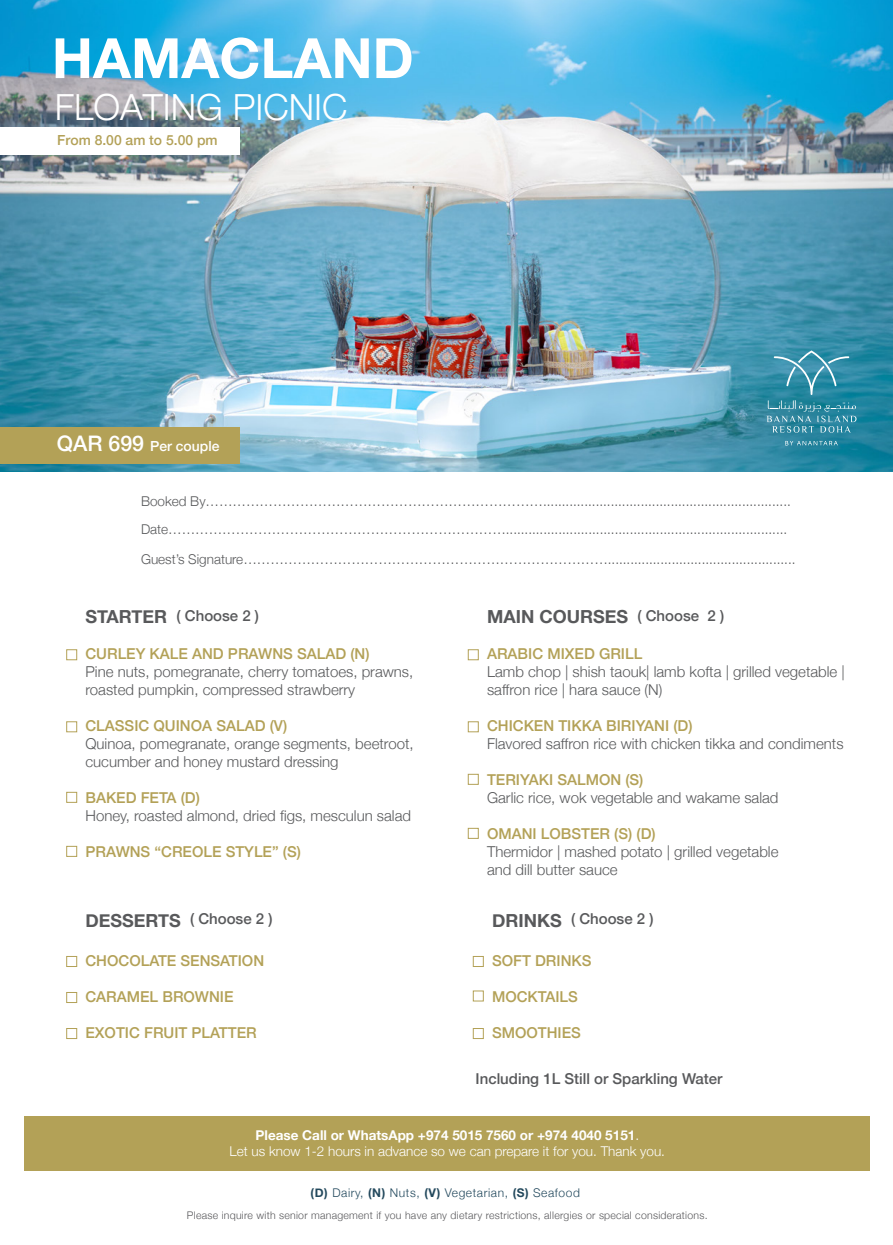
<style>
.page{position:relative;width:893px;height:1245px;background:#fff}
.page>*{position:absolute;margin:0;border:0;box-sizing:border-box;transform-origin:0 0}
.t1{font:700 55.5px "Helvetica Neue";color:#fff}
.t2{font:300 36px "Helvetica Neue";color:#fff}
.t3{font:700 18px "Helvetica Neue";color:#58595b}
.t4{font:300 15px/18px "Helvetica Neue";color:#58595b}
.t5{font:500 15px "Helvetica Neue";color:#b3a157}
.t6{font:500 15px "Helvetica Neue";color:#58595b}
.t7{font:500 13.95px "Helvetica Neue";color:#b3a157}
.t8{font:500 13.95px "Helvetica Neue";color:#fff}
.t9{font:300 13.5px/28px "Helvetica Neue";color:#58595b}
.t10{font:300 13.5px/16.2px "Helvetica Neue";color:#fff;text-align:center}
.t11{font:300 12px "Helvetica Neue";letter-spacing:.05em;color:#23495d}
.t12{font:300 10.5px "Helvetica Neue";letter-spacing:.025em;color:#59595c}
.s1{font-size:21.45px}
.s2{font-weight:700}
</style>
<div class="page">
<div style="left:67px;top:649px;width:10px;height:11px;border:1px solid #b3a157"></div>
<div style="left:67px;top:721px;width:10px;height:11px;border:1px solid #b3a157"></div>
<div style="left:67px;top:792px;width:10px;height:10px;border:1px solid #b3a157"></div>
<div style="left:67px;top:846px;width:10px;height:10px;border:1px solid #b3a157"></div>
<img style="left:0;top:0;width:893px;height:471px">
<div style="left:0;top:427px;width:240px;height:36px;background:#b3a157"></div>
<div style="left:67px;top:956px;width:10px;height:10px;border:1px solid #b3a157"></div>
<div style="left:67px;top:992px;width:10px;height:10px;border:1px solid #b3a157"></div>
<div style="left:67px;top:1028px;width:10px;height:10px;border:1px solid #b3a157"></div>
<div style="left:473px;top:956px;width:10px;height:10px;border:1px solid #b3a157"></div>
<div style="left:473px;top:990px;width:10px;height:11px;border:1px solid #b3a157"></div>
<div style="left:473px;top:1028px;width:10px;height:10px;border:1px solid #b3a157"></div>
<div style="left:468px;top:649px;width:10px;height:11px;border:1px solid #b3a157"></div>
<div style="left:468px;top:721px;width:10px;height:11px;border:1px solid #b3a157"></div>
<div style="left:468px;top:774px;width:10px;height:10px;border:1px solid #b3a157"></div>
<div style="left:468px;top:828px;width:10px;height:10px;border:1px solid #b3a157"></div>
<div style="left:25px;top:1116px;width:845px;height:54px;background:#b3a157"></div>
<svg style="left:785px;top:441px;width:53px;height:4px"></svg>
<svg style="left:766px;top:350px;width:90px;height:82px;background:#3f93ab"></svg>
<div style="left:0;top:127px;width:240px;height:28px;background:#fff"></div>
<h1 class="t1" style="left:52px;top:15px;width:363px">HAMACLAND</h1>
<h2 class="t2" style="left:55px;top:78px;width:294px">FLOATING PICNIC</h2>
<p class="t7" style="left:57px;top:129px;width:162px">From 8.00 am to 5.00 pm</p>
<p class="t8" style="left:57px;top:435px;width:164px"><span class="s1">QAR 699</span> Per couple</p>
<p class="t9" style="left:141px;top:486px;width:651px">Booked By…………………………………………………………………..................................................................<br>Date…………………………………………………………………...........................................................................</p>
<p class="t9" style="left:141px;top:544px;width:656px">Guest’s Signature………………………………………………………………………..................................................</p>
<p class="t6" style="left:177px;top:603px;width:84px">( Choose 2 )</p>
<p class="t3" style="left:85px;top:602px;width:83px">STARTER</p>
<p class="t5" style="left:85px;top:641px;width:286px">CURLEY KALE AND PRAWNS SALAD (N)</p>
<p class="t4" style="left:85px;top:661px;width:329px">Pine nuts, pomegranate, cherry tomatoes, prawns, roasted pumpkin, compressed strawberry</p>
<p class="t5" style="left:85px;top:713px;width:203px">CLASSIC QUINOA SALAD (V)</p>
<p class="t4" style="left:85px;top:733px;width:330px">Quinoa, pomegranate, orange segments, beetroot, cucumber and honey mustard dressing</p>
<p class="t5" style="left:85px;top:785px;width:116px">BAKED FETA (D)</p>
<p class="t4" style="left:85px;top:805px;width:327px">Honey, roasted almond, dried figs, mesculun salad</p>
<p class="t5" style="left:85px;top:839px;width:217px">PRAWNS “CREOLE STYLE” (S)</p>
<p class="t3" style="left:487px;top:602px;width:143px">MAIN COURSES</p>
<p class="t5" style="left:487px;top:641px;width:157px">ARABIC MIXED GRILL</p>
<p class="t4" style="left:487px;top:661px;width:359px">Lamb chop | shish taouk| lamb kofta | grilled vegetable | saffron rice | hara sauce (N)</p>
<p class="t5" style="left:487px;top:713px;width:207px">CHICKEN TIKKA BIRIYANI (D)</p>
<p class="t4" style="left:487px;top:733px;width:358px">Flavored saffron rice with chicken tikka and condiments</p>
<p class="t5" style="left:487px;top:767px;width:158px">TERIYAKI SALMON (S)</p>
<p class="t4" style="left:487px;top:787px;width:293px">Garlic rice, wok vegetable and wakame salad</p>
<p class="t5" style="left:487px;top:821px;width:170px">OMANI LOBSTER (S) (D)</p>
<p class="t4" style="left:487px;top:841px;width:293px">Thermidor | mashed potato | grilled vegetable and dill butter sauce</p>
<p class="t6" style="left:637px;top:603px;width:88px">( Choose 2 )</p>
<p class="t6" style="left:190px;top:906px;width:84px">( Choose 2 )</p>
<p class="t6" style="left:571px;top:906px;width:84px">( Choose 2 )</p>
<p class="t3" style="left:85px;top:906px;width:97px">DESSERTS</p>
<p class="t5" style="left:85px;top:948px;width:180px">CHOCOLATE SENSATION</p>
<p class="t5" style="left:85px;top:984px;width:150px">CARAMEL BROWNIE</p>
<p class="t5" style="left:85px;top:1020px;width:173px">EXOTIC FRUIT PLATTER</p>
<p class="t3" style="left:492px;top:906px;width:71px">DRINKS</p>
<p class="t5" style="left:492px;top:948px;width:101px">SOFT DRINKS</p>
<p class="t5" style="left:492px;top:984px;width:87px">MOCKTAILS</p>
<p class="t5" style="left:492px;top:1020px;width:90px">SMOOTHIES</p>
<p class="t6" style="left:476px;top:1066px;width:249px">Including 1L Still or Sparkling Water</p>
<p class="t10" style="left:230px;top:1126px;width:437px"><span class="s2">Please Call or WhatsApp +974 5015 7560 or +974 4040 5151</span>.<br>Let us know 1-2 hours in advance so we can prepare it for you. Thank you.</p>
<p class="t11" style="left:311px;top:1182px;width:271px"><span class="s2">(D)</span> Dairy, <span class="s2">(N)</span> Nuts, <span class="s2">(V)</span> Vegetarian, <span class="s2">(S)</span> Seafood</p>
<p class="t12" style="left:187px;top:1206px;width:522px">Please inquire with senior management if you have any dietary restrictions, allergies or special considerations.</p>
</div>
